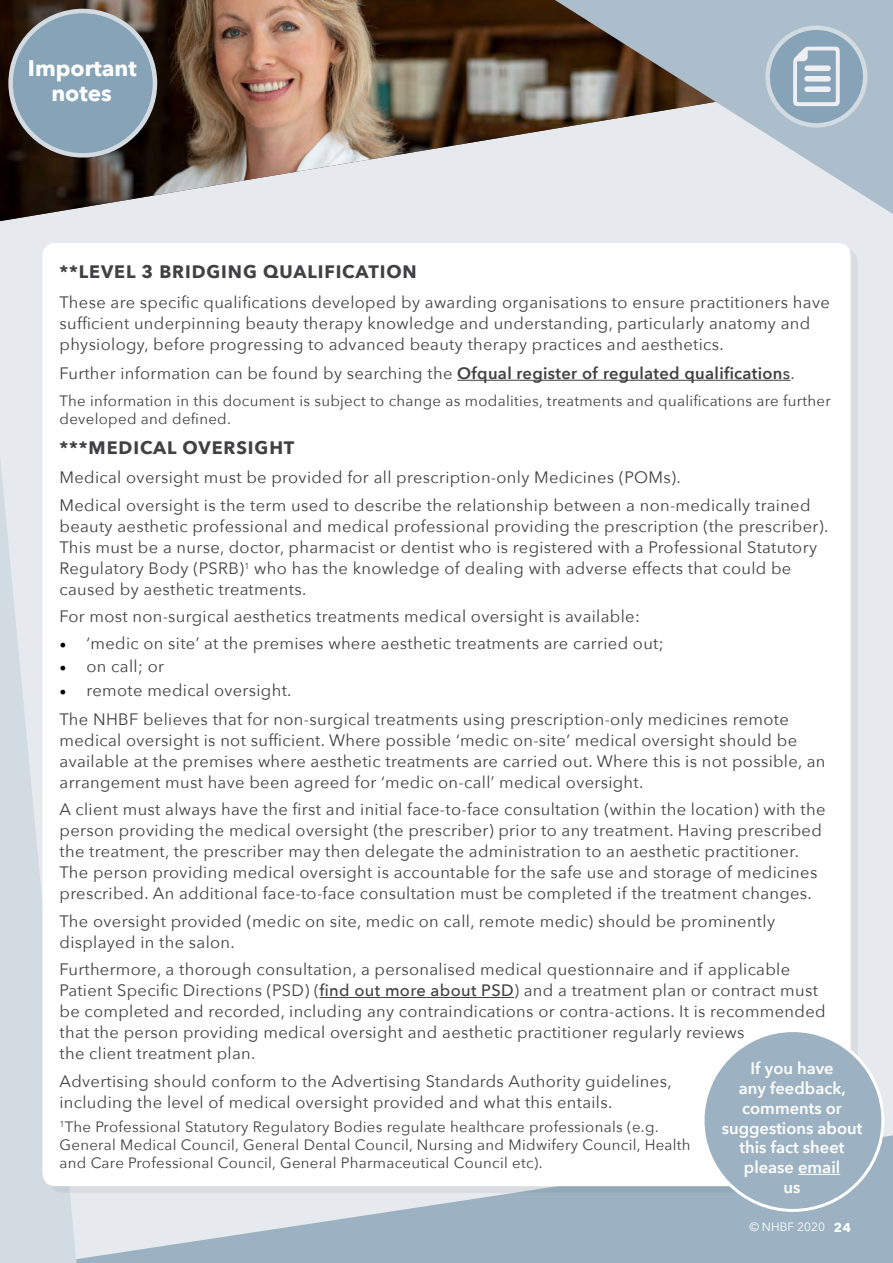
<style>
.page{position:relative;width:893px;height:1263px;background:#e6eaee}
.page>*{position:absolute;margin:0;border:0;box-sizing:border-box;transform-origin:0 0}
.t1{font:700 22.5px/25.5px "Avenir Next";color:#fff;text-align:center}
.t2{font:700 18px "Avenir Next";letter-spacing:.05em;color:#414042}
.t3{font:16.5px/21px "Avenir Next";letter-spacing:.02em;color:#414042}
.t4{font:600 16.5px/19.8px "Avenir Next";color:#fff;text-align:center}
.t5{font:15px/18px "Avenir Next";letter-spacing:.02em;color:#414042}
.t6{font:700 12.75px "Avenir Next";color:#fff}
.t7{font:12px "Avenir Next";color:#fff}
.s1{font-weight:600}
.s2{font-weight:500}
.s3{font-family:"Minion Pro";font-size:18px;color:#000}
</style>
<div class="page">
<svg style="left:77px;top:1135px;width:816px;height:128px;fill:#9cb2c2"></svg>
<svg style="left:0;top:455px;width:77px;height:808px;fill:#d3dbe2"></svg>
<img style="left:0;top:0;width:555px;height:221px">
<div style="left:43px;top:243px;width:808px;height:943px;background:#fff;border-radius:13px"></div>
<hr style="left:457px;top:380px;width:334px;height:1px;background:#414042">
<hr style="left:319px;top:997px;width:195px;height:1px;background:#414042">
<div style="left:703px;top:1030px;width:180px;height:180px;background:#9cb2c2;border-radius:50%"></div>
<hr style="left:798px;top:1174px;width:42px;height:1px;background:#fff">
<svg style="left:555px;top:0;width:338px;height:214px"></svg>
<div style="left:768px;top:28px;width:97px;height:97px;background:#87a3b7;border-radius:50%"></div>
<div style="left:765px;top:26px;width:102px;height:102px;border:4px solid #d3dbe2;border-radius:50%"></div>
<svg style="left:793px;top:47px;width:47px;height:59px"></svg>
<div style="left:11px;top:11px;width:144px;height:144px;background:#87a3b7;border-radius:50%"></div>
<div style="left:8px;top:9px;width:149px;height:149px;border:4px solid #d3dbe2;border-radius:50%"></div>
<p class="t1" style="left:28px;top:55px;width:110px">Important notes</p>
<p class="t2" style="left:60px;top:256px;width:359px">**LEVEL 3 BRIDGING QUALIFICATION</p>
<p class="t3" style="left:60px;top:291px;width:772px">These are specific qualifications developed by awarding organisations to ensure practitioners have sufficient underpinning beauty therapy knowledge and understanding, particularly anatomy and physiology, before progressing to advanced beauty therapy practices and aesthetics.</p>
<p class="t3" style="left:60px;top:362px;width:737px">Further information can be found by searching the <span class="s1">Ofqual register of regulated qualification</span><span class="s2">s</span>.</p>
<p class="t5" style="left:60px;top:391px;width:773px">The information in this document is subject to change as modalities, treatments and qualifications are further developed and defined.</p>
<p class="t2" style="left:60px;top:432px;width:236px">***MEDICAL OVERSIGHT</p>
<p class="t3" style="left:60px;top:466px;width:623px">Medical oversight must be provided for all prescription-only Medicines (POMs).</p>
<p class="t3" style="left:60px;top:494px;width:770px">Medical oversight is the term used to describe the relationship between a non-medically trained beauty aesthetic professional and medical professional providing the prescription (the prescriber).<br>This must be a nurse, doctor, pharmacist or dentist who is registered with a Professional Statutory Regulatory Body (PSRB)<sup>1</sup> who has the knowledge of dealing with adverse effects that could be caused by aesthetic treatments.</p>
<p class="t3" style="left:60px;top:605px;width:582px">For most non-surgical aesthetics treatments medical oversight is available:</p>
<p class="t3" style="left:60px;top:632px;width:606px"><span class="s3">•</span> ‘medic on site’ at the premises where aesthetic treatments are carried out;</p>
<p class="t3" style="left:60px;top:655px;width:106px"><span class="s3">•</span> on call; or</p>
<p class="t3" style="left:60px;top:679px;width:233px"><span class="s3">•</span> remote medical oversight.</p>
<p class="t3" style="left:60px;top:708px;width:767px">The NHBF believes that for non-surgical treatments using prescription-only medicines remote medical oversight is not sufficient. Where possible ‘medic on-site’ medical oversight should be available at the premises where aesthetic treatments are carried out. Where this is not possible, an arrangement must have been agreed for ‘medic on-call’ medical oversight.</p>
<p class="t3" style="left:60px;top:798px;width:767px">A client must always have the first and initial face-to-face consultation (within the location) with the person providing the medical oversight (the prescriber) prior to any treatment. Having prescribed the treatment, the prescriber may then delegate the administration to an aesthetic practitioner.<br>The person providing medical oversight is accountable for the safe use and storage of medicines prescribed. An additional face-to-face consultation must be completed if the treatment changes.</p>
<p class="t3" style="left:60px;top:910px;width:717px">The oversight provided (medic on site, medic on call, remote medic) should be prominently displayed in the salon.</p>
<p class="t3" style="left:60px;top:958px;width:768px">Furthermore, a thorough consultation, a personalised medical questionnaire and if applicable Patient Specific Directions (PSD) (<span class="s2">find out more about PSD</span>) and a treatment plan or contract must be completed and recorded, including any contraindications or contra-actions. It is recommended that the person providing medical oversight and aesthetic practitioner regularly reviews<br>the client treatment plan.</p>
<p class="t3" style="left:60px;top:1070px;width:614px">Advertising should conform to the Advertising Standards Authority guidelines, including the level of medical oversight provided and what this entails.</p>
<p class="t5" style="left:60px;top:1117px;width:633px"><sup>1</sup>The Professional Statutory Regulatory Bodies regulate healthcare professionals (e.g.<br>General Medical Council, General Dental Council, Nursing and Midwifery Council, Health and Care Professional Council, General Pharmaceutical Council etc).</p>
<p class="t4" style="left:722px;top:1058px;width:142px">If you have<br>any feedback, comments or suggestions about this fact sheet please email<br>us</p>
<p class="t6" style="left:834px;top:1216px;width:19px">24</p>
<p class="t7" style="left:749px;top:1217px;width:77px">© NHBF 2020</p>
</div>
